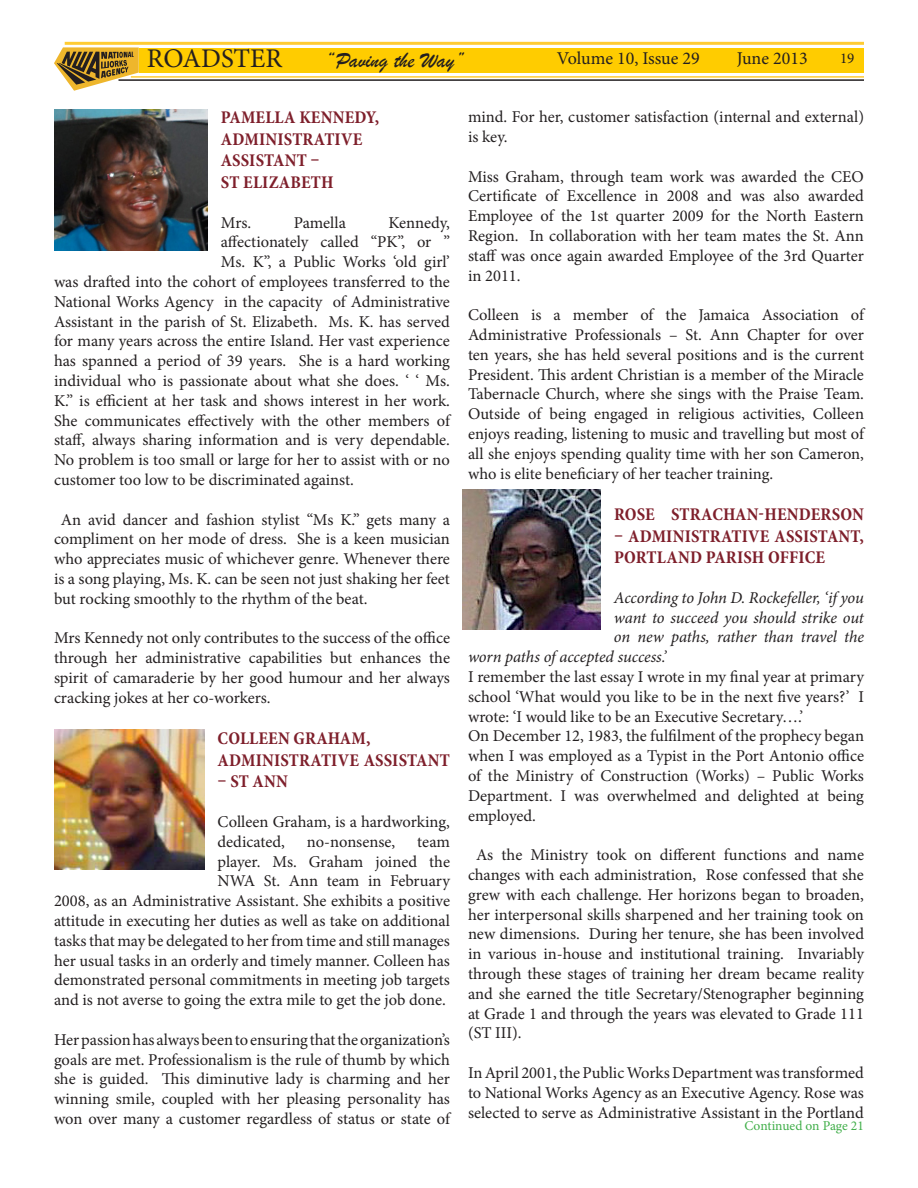
<style>
.page{position:relative;width:918px;height:1188px;background:#fff}
.page>*{position:absolute;margin:0;border:0;box-sizing:border-box;transform-origin:0 0}
.t1{font:27px "Minion Pro";color:#231f20}
.t2{font:22.5px "Brush Script";color:#231f20}
.Body_copy_headline{font:700 condensed 18px/21.6px "Minion Pro";letter-spacing:.01em;color:#7e1f2b}
.t3{font:18px "Minion Pro";letter-spacing:-.005em;color:#231f20}
.Body_Copy{font:16.5px/19.8px "Minion Pro";letter-spacing:-.005em;color:#231f20;text-align:justify}
.Body_Copy-2{font:italic 16.5px "Minion Pro";letter-spacing:-.01em;color:#231f20}
.t4{font:15px "Minion Pro";color:#231f20}
.Contd_on_pg{font:13.5px "Minion Pro";letter-spacing:-.005em;color:#40ae49}
</style>
<div class="page">
<div style="left:139px;top:48px;width:725px;height:25px;background:#fc0"></div>
<hr style="left:131px;top:76px;width:733px;height:2px;background:#fc3">
<hr style="left:65px;top:42px;width:799px;height:3px;background:#fc3">
<hr style="left:118px;top:79px;width:746px;height:2px;background:#231f20">
<svg style="left:54px;top:47px;width:85px;height:44px"></svg>
<img style="left:54px;top:110px;width:153px;height:140px">
<img style="left:462px;top:490px;width:138px;height:140px">
<img style="left:54px;top:729px;width:150px;height:141px">
<h1 class="t1" style="left:147px;top:41px;width:137px">ROADSTER</h1>
<h2 class="t2" style="left:325px;top:47px;width:141px">“Paving the Way”</h2>
<p class="t3" style="left:557px;top:46px;width:145px">Volume 10, Issue 29</p>
<p class="t3" style="left:737px;top:46px;width:72px">June 2013</p>
<p class="t4" style="left:840px;top:48px;width:16px">19</p>
<p class="Body_copy_headline" style="left:221px;top:107px;width:160px">PAMELLA KENNEDY,</p>
<p class="Body_copy_headline" style="left:221px;top:128px;width:143px">ADMINISTRATIVE</p>
<p class="Body_copy_headline" style="left:221px;top:150px;width:100px">ASSISTANT –</p>
<p class="Body_copy_headline" style="left:221px;top:171px;width:114px">ST ELIZABETH</p>
<p class="Body_Copy" style="left:221px;top:213px;width:32px">Mrs.</p>
<p class="Body_Copy" style="left:294px;top:213px;width:54px">Pamella</p>
<p class="Body_Copy" style="left:388px;top:213px;width:63px">Kennedy,</p>
<p class="Body_Copy" style="left:221px;top:232px;width:231px">affectionately called “PK”, or ”</p>
<p class="Body_Copy" style="left:221px;top:252px;width:231px">Ms. K”, a Public Works ‘old girl’</p>
<p class="Body_Copy" style="left:54px;top:272px;width:397px">was drafted into the cohort of employees transferred to the</p>
<p class="Body_Copy" style="left:54px;top:292px;width:397px">National Works Agency in the capacity of Administrative</p>
<p class="Body_Copy" style="left:54px;top:312px;width:397px">Assistant in the parish of St. Elizabeth. Ms. K. has served</p>
<p class="Body_Copy" style="left:54px;top:331px;width:397px">for many years across the entire Island. Her vast experience</p>
<p class="Body_Copy" style="left:54px;top:351px;width:397px">has spanned a period of 39 years. She is a hard working</p>
<p class="Body_Copy" style="left:54px;top:371px;width:398px">individual who is passionate about what she does. ‘ ‘ Ms.</p>
<p class="Body_Copy" style="left:54px;top:391px;width:398px">K.’’ is efficient at her task and shows interest in her work.</p>
<p class="Body_Copy" style="left:54px;top:411px;width:398px">She communicates effectively with the other members of</p>
<p class="Body_Copy" style="left:54px;top:430px;width:397px">staff, always sharing information and is very dependable.</p>
<p class="Body_Copy" style="left:54px;top:450px;width:397px">No problem is too small or large for her to assist with or no</p>
<p class="Body_Copy" style="left:54px;top:470px;width:301px">customer too low to be discriminated against.</p>
<p class="Body_Copy" style="left:54px;top:510px;width:398px;text-indent:7px">An avid dancer and fashion stylist “Ms K.” gets many a compliment on her mode of dress. She is a keen musician who appreciates music of whichever genre. Whenever there is a song playing, Ms. K. can be seen not just shaking her feet but rocking smoothly to the rhythm of the beat.</p>
<p class="Body_Copy" style="left:54px;top:628px;width:398px">Mrs Kennedy not only contributes to the success of the office through her administrative capabilities but enhances the spirit of camaraderie by her good humour and her always cracking jokes at her co-workers.</p>
<p class="Body_copy_headline" style="left:218px;top:728px;width:155px">COLLEEN GRAHAM,</p>
<p class="Body_copy_headline" style="left:218px;top:749px;width:234px">ADMINISTRATIVE ASSISTANT</p>
<p class="Body_copy_headline" style="left:218px;top:771px;width:72px">– ST ANN</p>
<p class="Body_Copy" style="left:218px;top:812px;width:234px">Colleen Graham, is a hardworking, dedicated,</p>
<p class="Body_Copy" style="left:468px;top:107px;width:398px">mind. For her, customer satisfaction (internal and external) is key.</p>
<p class="Body_Copy" style="left:468px;top:166px;width:398px">Miss Graham, through team work was awarded the CEO Certificate of Excellence in 2008 and was also awarded Employee of the 1st quarter 2009 for the North Eastern Region. In collaboration with her team mates the St. Ann staff was once again awarded Employee of the 3rd Quarter in 2011.</p>
<p class="Body_Copy" style="left:468px;top:305px;width:398px">Colleen is a member of the Jamaica Association of Administrative Professionals – St. Ann Chapter for over ten years, she has held several positions and is the current President. This ardent Christian is a member of the Miracle Tabernacle Church, where she sings with the Praise Team.<br>Outside of being engaged in religious activities, Colleen enjoys reading, listening to music and travelling but most of all she enjoys spending quality time with her son Cameron, who is elite beneficiary of her teacher training.</p>
<p class="Body_copy_headline" style="left:614px;top:503px;width:251px">ROSE STRACHAN-HENDERSON</p>
<p class="Body_copy_headline" style="left:614px;top:525px;width:251px">– ADMINISTRATIVE ASSISTANT,<br>PORTLAND PARISH OFFICE</p>
<p class="Body_Copy-2" style="left:614px;top:586px;width:252px">According to John D. Rockefeller, ‘if you</p>
<p class="Body_Copy-2" style="left:614px;top:606px;width:252px">want to succeed you should strike out</p>
<p class="Body_Copy-2" style="left:614px;top:626px;width:252px">on new paths, rather than travel the</p>
<p class="Body_Copy-2" style="left:468px;top:646px;width:200px">worn paths of accepted success.’</p>
<p class="Body_Copy" style="left:468px;top:667px;width:398px">I remember the last essay I wrote in my final year at primary school ‘What would you like to be in the next five years?’ I wrote: ‘I would like to be an Executive Secretary….’</p>
<p class="Body_Copy" style="left:468px;top:726px;width:398px">On December 12, 1983, the fulfilment of the prophecy began when I was employed as a Typist in the Port Antonio office of the Ministry of Construction (Works) – Public Works Department. I was overwhelmed and delighted at being employed.</p>
<p class="Body_Copy" style="left:468px;top:845px;width:398px;text-indent:8px">As the Ministry took on different functions and name changes with each administration, Rose confessed that she grew with each challenge. Her horizons began to broaden, her interpersonal skills sharpened and her training took on new dimensions. During her tenure, she has been involved in various in-house and institutional training. Invariably through these stages of training her dream became reality and she earned the title Secretary/Stenographer beginning at Grade 1 and through the years was elevated to Grade 111 (ST III).</p>
<p class="Body_Copy" style="left:468px;top:1063px;width:398px">In April 2001, the Public Works Department was transformed to National Works Agency as an Executive Agency. Rose was selected to serve as Administrative Assistant in the Portland</p>
<p class="Contd_on_pg" style="left:744px;top:1116px;width:121px">Continued on Page 21</p>
<p class="Body_Copy" style="left:54px;top:832px;width:398px;text-align:right">team<br>player. Ms. Graham joined the<br>NWA St. Ann team in February<br>2008, as an Administrative Assistant. She exhibits a positive attitude in executing her duties as well as take on additional tasks that may be delegated to her from time and still manages her usual tasks in an orderly and timely manner. Colleen has demonstrated personal commitments in meeting job targets and is not averse to going the extra mile to get the job done.</p>
<p class="Body_Copy" style="left:54px;top:1030px;width:398px">Her passion has always been to ensuring that the organization’s goals are met. Professionalism is the rule of thumb by which she is guided. This diminutive lady is charming and her winning smile, coupled with her pleasing personality has won over many a customer regardless of status or state of</p>
<p class="Body_Copy" style="left:307px;top:832px;width:90px">no-nonsense,</p>
</div>
